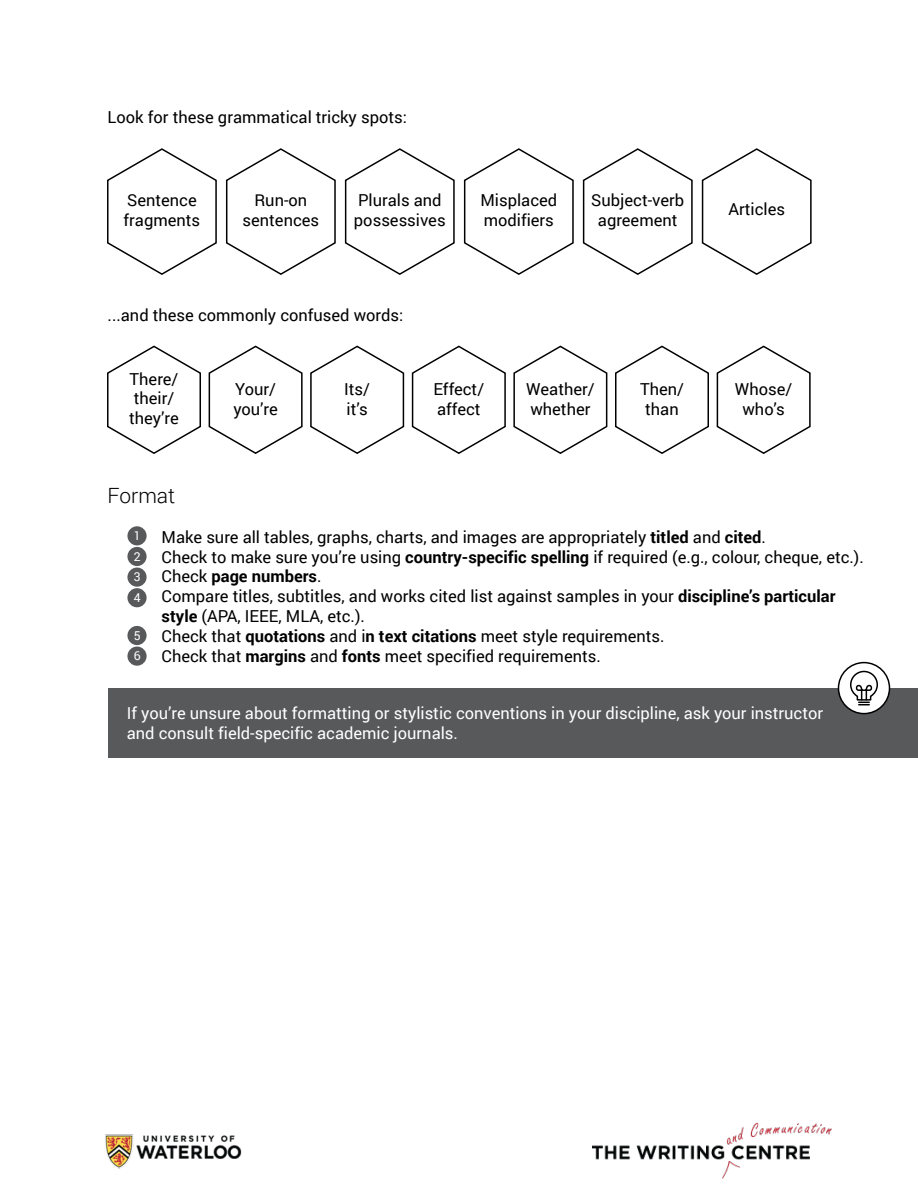
<style>
.page{position:relative;width:918px;height:1188px;background:#fff}
.page>*{position:absolute;margin:0;border:0;box-sizing:border-box;transform-origin:0 0}
.t1{font:300 21px "Roboto";color:#000}
.t2{font:16.5px/19.8px "Roboto";color:#000}
.t3{font:16.5px/19.8px "Roboto";color:#fff}
.t4{font:12.3px/20.5px "Roboto";color:#fff;text-align:justify}
.s1{font-weight:700}
</style>
<div class="page">
<img style="left:592px;top:1122px;width:240px;height:57px">
<img style="left:105px;top:1134px;width:137px;height:35px">
<div style="left:109px;top:688px;width:809px;height:70px;background:#58595b"></div>
<div style="left:839px;top:663px;width:51px;height:51px;background:#fff;border-radius:50%"></div>
<div style="left:838px;top:662px;width:52px;height:52px;border:2px solid #000;border-radius:50%"></div>
<svg style="left:850px;top:670px;width:28px;height:35px"></svg>
<div style="left:127px;top:526px;width:20px;height:19px;background:#58595b;border-radius:50%"></div>
<div style="left:127px;top:547px;width:20px;height:19px;background:#58595b;border-radius:50%"></div>
<div style="left:127px;top:568px;width:20px;height:19px;background:#58595b;border-radius:50%"></div>
<div style="left:127px;top:588px;width:20px;height:19px;background:#58595b;border-radius:50%"></div>
<div style="left:127px;top:626px;width:20px;height:19px;background:#58595b;border-radius:50%"></div>
<div style="left:127px;top:647px;width:20px;height:19px;background:#58595b;border-radius:50%"></div>
<svg style="left:107px;top:148px;width:110px;height:127px"></svg>
<svg style="left:225px;top:148px;width:111px;height:127px"></svg>
<svg style="left:344px;top:148px;width:111px;height:127px"></svg>
<svg style="left:463px;top:148px;width:111px;height:127px"></svg>
<svg style="left:582px;top:148px;width:111px;height:127px"></svg>
<svg style="left:701px;top:148px;width:111px;height:127px"></svg>
<svg style="left:107px;top:345px;width:196px;height:109px"></svg>
<svg style="left:310px;top:345px;width:95px;height:109px"></svg>
<svg style="left:411px;top:345px;width:197px;height:109px"></svg>
<svg style="left:615px;top:345px;width:196px;height:109px"></svg>
<p class="t2" style="left:108px;top:106px;width:301px">Look for these grammatical tricky spots:</p>
<p class="t2" style="left:124px;top:190px;width:78px">Sentence fragments</p>
<p class="t2" style="left:243px;top:190px;width:78px;text-align:center">Run-on sentences</p>
<p class="t2" style="left:354px;top:190px;width:93px">Plurals and possessives</p>
<p class="t2" style="left:480px;top:190px;width:78px">Misplaced modifiers</p>
<p class="t2" style="left:591px;top:190px;width:94px;text-align:center">Subject-verb agreement</p>
<p class="t2" style="left:728px;top:198px;width:58px">Articles</p>
<p class="t2" style="left:108px;top:304px;width:297px">...and these commonly confused words:</p>
<p class="t2" style="left:129px;top:368px;width:51px">There/ their/ they’re</p>
<p class="t2" style="left:233px;top:379px;width:46px">Your/ you’re</p>
<p class="t2" style="left:344px;top:379px;width:27px">Its/ it’s</p>
<p class="t2" style="left:433px;top:379px;width:52px">Effect/ affect</p>
<p class="t2" style="left:526px;top:379px;width:70px">Weather/ whether</p>
<p class="t2" style="left:640px;top:379px;width:45px;text-align:center">Then/ than</p>
<p class="t2" style="left:735px;top:379px;width:59px;text-align:center">Whose/ who’s</p>
<p class="t1" style="left:108px;top:481px;width:69px">Format</p>
<p class="t2" style="left:162px;top:526px;width:704px">Make sure all tables, graphs, charts, and images are appropriately <span class="s1">titled</span> and <span class="s1">cited</span>.<br>Check to make sure you’re using <span class="s1">country-specific spelling</span> if required (e.g., colour, cheque, etc.).<br>Check <span class="s1">page numbers</span>.<br>Compare titles, subtitles, and works cited list against samples in your <span class="s1">discipline’s particular style</span> (APA, IEEE, MLA, etc.).<br>Check that <span class="s1">quotations</span> and i<span class="s1">n text citations</span> meet style requirements.<br>Check that <span class="s1">margins</span> and <span class="s1">fonts</span> meet specified requirements.</p>
<p class="t4" style="left:134px;top:525px;width:8px">1<br>2<br>3<br>4</p>
<p class="t4" style="left:134px;top:624px;width:8px">5<br>6</p>
<p class="t3" style="left:127px;top:702px;width:698px">If you’re unsure about formatting or stylistic conventions in your discipline, ask your instructor and consult field-specific academic journals.</p>
</div>
